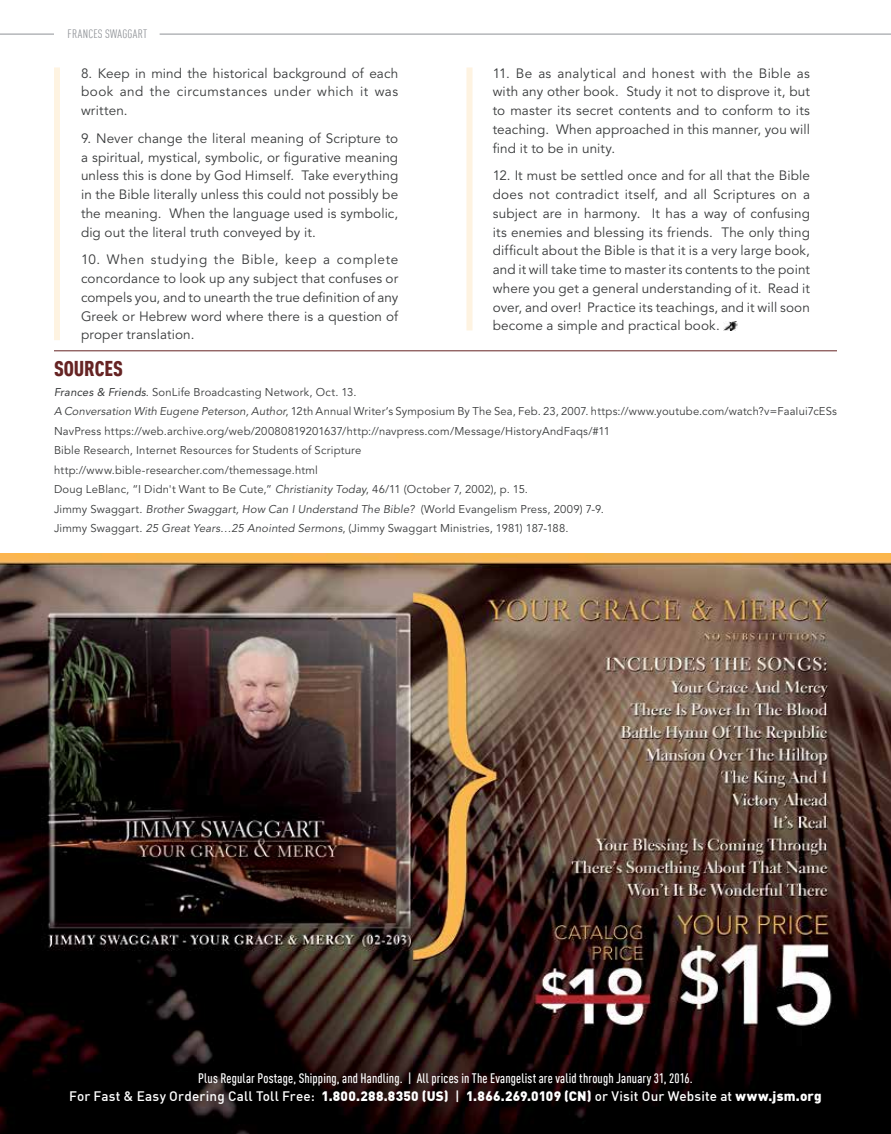
<style>
.page{position:relative;width:891px;height:1134px;background:#fff}
.page>*{position:absolute;margin:0;border:0;box-sizing:border-box;transform-origin:0 0}
.t1{font:900 condensed 21px "DIN Offc";letter-spacing:-.005em;color:#652323}
.t2{font:13.5px/18.8px "Avenir LT Std";letter-spacing:.01em;color:#383a3b;text-align:justify}
.t3{font:500 condensed 13.5px/18px "DIN Offc";letter-spacing:.01em;color:#fff;text-align:center}
.t4{font:condensed 12px "DIN Offc";letter-spacing:.02em;color:#8e9196}
.t5{font:11.25px/19.5px "Avenir LT Std";letter-spacing:.015em;color:#383a3b}
.s1{font-style:italic}
.s2{font-stretch:normal}
.s3{font-weight:900;font-stretch:normal}
</style>
<div class="page">
<hr style="left:160px;top:34px;width:731px;height:1px;background:#8e9196">
<hr style="left:0;top:34px;width:54px;height:1px;background:#8e9196">
<img style="left:0;top:554px;width:891px;height:580px">
<img style="left:724px;top:322px;width:14px;height:8px">
<div style="left:54px;top:67px;width:6px;height:273px;background:#fef3e1"></div>
<div style="left:466px;top:68px;width:6px;height:262px;background:#fef3e1"></div>
<hr style="left:54px;top:351px;width:783px;height:1px;background:#652323">
<p class="t4" style="left:68px;top:27px;width:81px">FRANCES SWAGGART</p>
<p class="t2" style="left:81px;top:64px;width:319px">8. Keep in mind the historical background of each book and the circumstances under which it was written.</p>
<p class="t2" style="left:81px;top:129px;width:319px">9. Never change the literal meaning of Scripture to a spiritual, mystical, symbolic, or figurative meaning unless this is done by God Himself. Take everything in the Bible literally unless this could not possibly be the meaning. When the language used is symbolic, dig out the literal truth conveyed by it.</p>
<p class="t2" style="left:81px;top:251px;width:319px">10. When studying the Bible, keep a complete concordance to look up any subject that confuses or compels you, and to unearth the true definition of any Greek or Hebrew word where there is a question of proper translation.</p>
<p class="t2" style="left:493px;top:64px;width:319px">11. Be as analytical and honest with the Bible as with any other book. Study it not to disprove it, but to master its secret contents and to conform to its teaching. When approached in this manner, you will find it to be in unity.</p>
<p class="t2" style="left:493px;top:167px;width:319px">12. It must be settled once and for all that the Bible does not contradict itself, and all Scriptures on a subject are in harmony. It has a way of confusing its enemies and blessing its friends. The only thing difficult about the Bible is that it is a very large book, and it will take time to master its contents to the point where you get a general understanding of it. Read it over, and over! Practice its teachings, and it will soon become a simple and practical book.</p>
<h1 class="t1" style="left:54px;top:355px;width:71px">SOURCES</h1>
<p class="t5" style="left:54px;top:382px;width:785px"><span class="s1">Frances &amp; Friends</span>. SonLife Broadcasting Network, Oct. 13.<br><span class="s1">A Conversation With Eugene Peterson, Author</span>, 12th Annual Writer’s Symposium By The Sea, Feb. 23, 2007. https://www.youtube.com/watch?v=FaaIui7cESs NavPress https://web.archive.org/web/20080819201637/http://navpress.com/Message/HistoryAndFaqs/#11<br>Bible Research, Internet Resources for Students of Scripture<br>http://www.bible-researcher.com/themessage.html<br>Doug LeBlanc, “I Didn't Want to Be Cute,” <span class="s1">Christianity Today</span>, 46/11 (October 7, 2002), p. 15.<br>Jimmy Swaggart. <span class="s1">Brother Swaggart, How Can I Understand The Bible?</span> (World Evangelism Press, 2009) 7-9.<br>Jimmy Swaggart. <span class="s1">25 Great Years…25 Anointed Sermons</span>, (Jimmy Swaggart Ministries, 1981) 187-188.</p>
<p class="t3" style="left:69px;top:1069px;width:754px">Plus Regular Postage, Shipping, and Handling. | All prices in The Evangelist are valid through January 31, 2016.<br><span class="s2">For Fast &amp; Easy Ordering Call Toll Free:</span> <span class="s3">1.800.288.8350 (US)</span> <span class="s2">|</span> <span class="s3">1.866.269.0109 (CN)</span> <span class="s2">or Visit Our Website at</span> <span class="s3">www.jsm.org</span></p>
</div>
